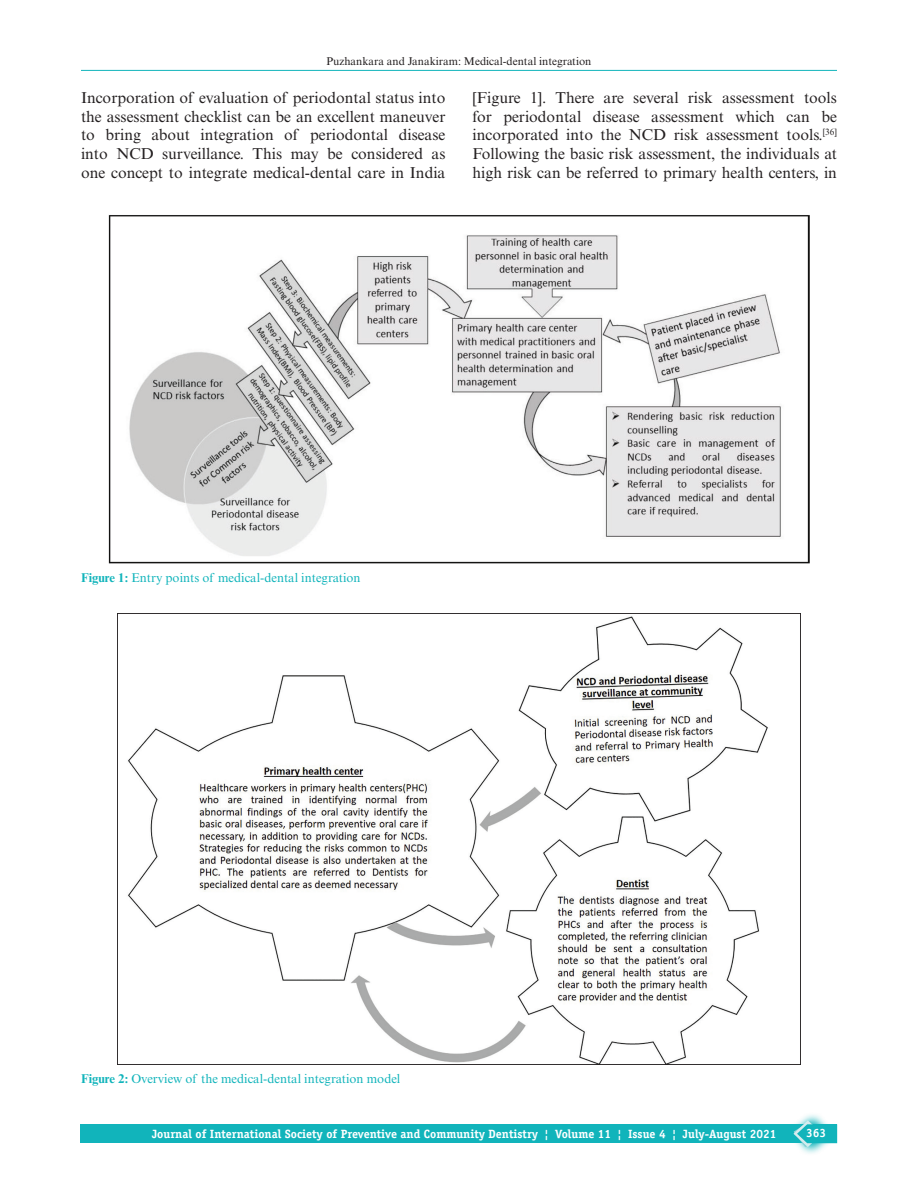
<style>
.page{position:relative;width:918px;height:1188px;background:#fff}
.page>*{position:absolute;margin:0;border:0;box-sizing:border-box;transform-origin:0 0}
.t1{font:15.75px/18.8px "Times New Roman MT Std";color:#231f20;text-align:justify}
.t2{font:12.75px "Times New Roman MT Std";color:#11b4bb}
.t3{font:700 12px "Officina Serif Std";color:#fff}
.t4{font:11.25px "Times New Roman MT Std";color:#231f20}
.s1{font-weight:700}
</style>
<div class="page">
<div style="left:81px;top:1124px;width:756px;height:19px;background:#11b4bb"></div>
<svg style="left:799px;top:1114px;width:25px;height:40px"></svg>
<svg style="left:793px;top:1120px;width:44px;height:27px"></svg>
<hr style="left:81px;top:70px;width:756px;height:1px;background:#11b4bb">
<img style="left:108px;top:215px;width:702px;height:349px">
<img style="left:118px;top:613px;width:682px;height:452px">
<p class="t4" style="left:326px;top:54px;width:267px">Puzhankara and Janakiram: Medical-dental integration</p>
<p class="t1" style="left:81px;top:88px;width:366px">Incorporation of evaluation of periodontal status into the assessment checklist can be an excellent maneuver to bring about integration of periodontal disease into NCD surveillance. This may be considered as one concept to integrate medical-dental care in India</p>
<p class="t1" style="left:472px;top:88px;width:366px">[Figure 1]. There are several risk assessment tools for periodontal disease assessment which can be incorporated into the NCD risk assessment tools.<sup>[36] </sup>Following the basic risk assessment, the individuals at high risk can be referred to primary health centers, in</p>
<p class="t2" style="left:81px;top:570px;width:281px"><span class="s1">Figure 1:</span> Entry points of medical-dental integration</p>
<p class="t2" style="left:81px;top:1071px;width:321px"><span class="s1">Figure 2:</span> Overview of the medical-dental integration model</p>
<p class="t3" style="left:152px;top:1126px;width:626px">Journal of International Society of Preventive and Community Dentistry ¦ Volume 11 ¦ Issue 4 ¦ July-August 2021</p>
<p class="t3" style="left:806px;top:1126px;width:22px">363</p>
</div>
